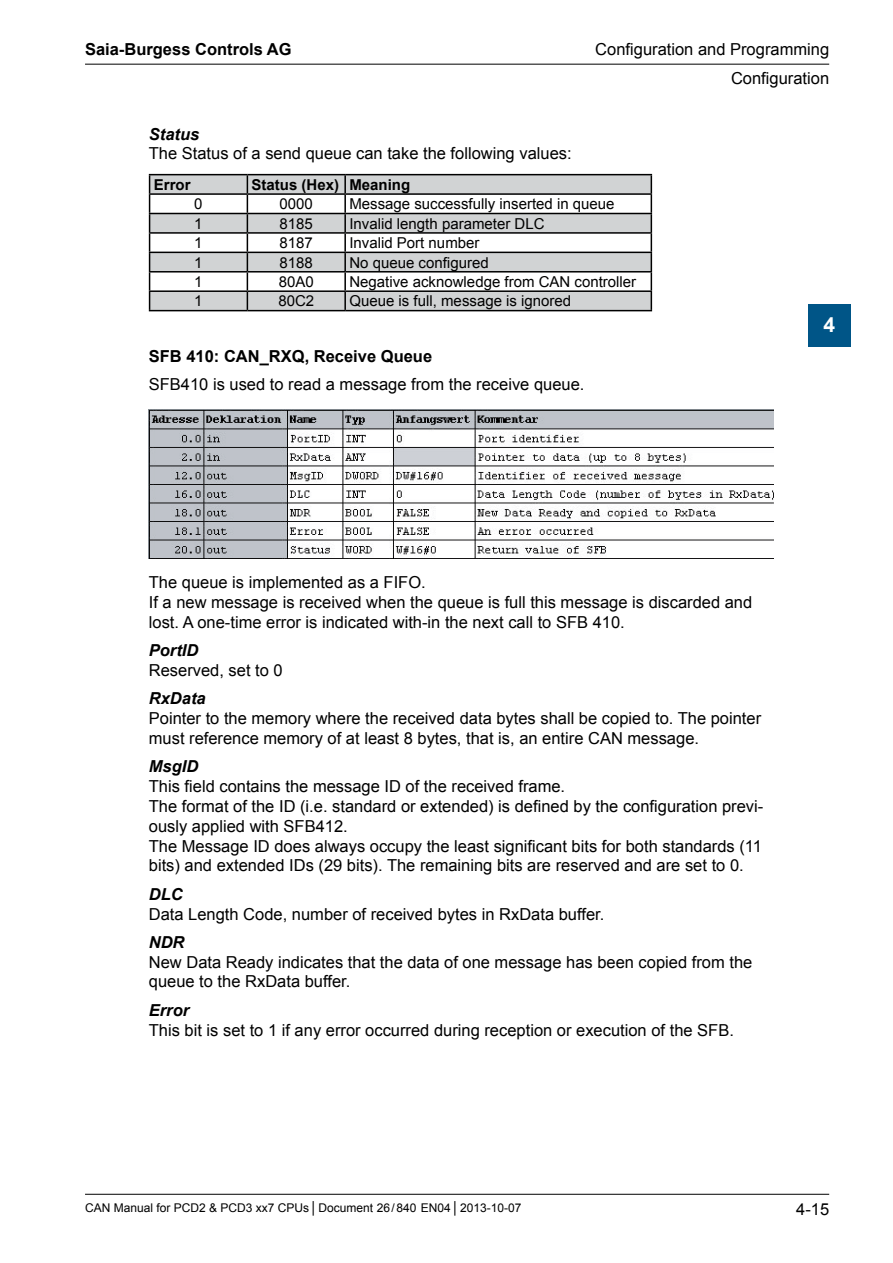
<style>
.page{position:relative;width:893px;height:1263px;background:#fff}
.page>*{position:absolute;margin:0;border:0;box-sizing:border-box;transform-origin:0 0}
.t1{font:700 21px "Arial";color:#fff}
.Fliesstext{font:16.5px/19.8px "Arial";color:#000}
.Fliesstext-2{font:700 16.5px "Arial";color:#000}
.Fliesstext-3{font:15px "Arial";color:#000}
.Fliesstext-4{font:700 15px "Arial";color:#000}
.t2{font:12px "Arial";color:#000}
.s1{font-weight:700;font-style:italic}
</style>
<div class="page">
<hr style="left:85px;top:64px;width:744px;height:1px;background:#000">
<hr style="left:85px;top:1194px;width:744px;height:1px;background:#000">
<div style="left:808px;top:304px;width:42px;height:43px;background:#005587"></div>
<svg style="left:150px;top:175px;width:501px;height:135px;fill:#d1d3d4"></svg>
<hr style="left:149px;top:174px;width:98px;height:1px;background:#000">
<hr style="left:247px;top:174px;width:98px;height:1px;background:#000">
<hr style="left:345px;top:174px;width:307px;height:1px;background:#000">
<hr style="left:149px;top:193px;width:98px;height:2px;background:#000">
<hr style="left:247px;top:193px;width:98px;height:2px;background:#000">
<hr style="left:345px;top:193px;width:307px;height:2px;background:#000">
<hr style="left:149px;top:213px;width:98px;height:1px;background:#000">
<hr style="left:247px;top:213px;width:98px;height:1px;background:#000">
<hr style="left:345px;top:213px;width:307px;height:1px;background:#000">
<hr style="left:149px;top:232px;width:98px;height:2px;background:#000">
<hr style="left:247px;top:232px;width:98px;height:2px;background:#000">
<hr style="left:345px;top:232px;width:307px;height:2px;background:#000">
<hr style="left:149px;top:252px;width:98px;height:1px;background:#000">
<hr style="left:247px;top:252px;width:98px;height:1px;background:#000">
<hr style="left:345px;top:252px;width:307px;height:1px;background:#000">
<hr style="left:149px;top:271px;width:98px;height:1px;background:#000">
<hr style="left:247px;top:271px;width:98px;height:1px;background:#000">
<hr style="left:345px;top:271px;width:307px;height:1px;background:#000">
<hr style="left:149px;top:290px;width:98px;height:2px;background:#000">
<svg style="left:149px;top:175px;width:1px;height:135px"></svg>
<hr style="left:247px;top:290px;width:98px;height:2px;background:#000">
<svg style="left:247px;top:175px;width:1px;height:135px"></svg>
<hr style="left:345px;top:290px;width:307px;height:2px;background:#000">
<svg style="left:344px;top:175px;width:2px;height:135px"></svg>
<svg style="left:651px;top:175px;width:1px;height:135px"></svg>
<hr style="left:149px;top:310px;width:98px;height:1px;background:#000">
<hr style="left:247px;top:310px;width:98px;height:1px;background:#000">
<hr style="left:345px;top:310px;width:307px;height:1px;background:#000">
<img style="left:149px;top:409px;width:625px;height:149px">
<p class="Fliesstext-2" style="left:85px;top:38px;width:208px">Saia-Burgess Controls AG</p>
<p class="Fliesstext" style="left:595px;top:34px;width:235px;line-height:29.7px;text-align:right">Configuration and Programming<br>Configuration</p>
<p class="Fliesstext" style="left:149px;top:124px;width:424px"><span class="s1">Status<br></span>The Status of a send queue can take the following values:</p>
<p class="Fliesstext-4" style="left:154px;top:175px;width:38px">Error</p>
<p class="Fliesstext-4" style="left:252px;top:175px;width:89px">Status (Hex)</p>
<p class="Fliesstext-4" style="left:349px;top:175px;width:62px">Meaning</p>
<p class="Fliesstext-3" style="left:194px;top:194px;width:10px">0</p>
<p class="Fliesstext-3" style="left:280px;top:194px;width:35px">0000</p>
<p class="Fliesstext-3" style="left:349px;top:194px;width:267px">Message successfully inserted in queue</p>
<p class="Fliesstext-3" style="left:194px;top:214px;width:10px">1</p>
<p class="Fliesstext-3" style="left:280px;top:214px;width:35px">8185</p>
<p class="Fliesstext-3" style="left:349px;top:214px;width:197px">Invalid length parameter DLC</p>
<p class="Fliesstext-3" style="left:194px;top:233px;width:10px">1</p>
<p class="Fliesstext-3" style="left:280px;top:233px;width:35px">8187</p>
<p class="Fliesstext-3" style="left:349px;top:233px;width:132px">Invalid Port number</p>
<p class="Fliesstext-3" style="left:194px;top:252px;width:10px">1</p>
<p class="Fliesstext-3" style="left:280px;top:252px;width:35px">8188</p>
<p class="Fliesstext-3" style="left:349px;top:252px;width:141px">No queue configured</p>
<p class="Fliesstext-3" style="left:194px;top:272px;width:10px">1</p>
<p class="Fliesstext-3" style="left:279px;top:272px;width:37px">80A0</p>
<p class="Fliesstext-3" style="left:349px;top:272px;width:288px">Negative acknowledge from CAN controller</p>
<p class="Fliesstext-3" style="left:194px;top:291px;width:10px">1</p>
<p class="Fliesstext-3" style="left:278px;top:291px;width:37px">80C2</p>
<p class="Fliesstext-3" style="left:349px;top:291px;width:223px">Queue is full, message is ignored</p>
<p class="Fliesstext-2" style="left:149px;top:345px;width:285px">SFB 410: CAN_RXQ, Receive Queue</p>
<p class="Fliesstext" style="left:149px;top:375px;width:437px">SFB410 is used to read a message from the receive queue.</p>
<p class="t1" style="left:823px;top:311px;width:13px">4</p>
<p class="Fliesstext" style="left:149px;top:573px;width:605px">The queue is implemented as a FIFO.<br>If a new message is received when the queue is full this message is discarded and lost. A one-time error is indicated with-in the next call to SFB 410.</p>
<p class="Fliesstext" style="left:149px;top:641px;width:135px"><span class="s1">PortID<br></span>Reserved, set to 0</p>
<p class="Fliesstext" style="left:149px;top:689px;width:614px"><span class="s1">RxData<br></span>Pointer to the memory where the received data bytes shall be copied to. The pointer must reference memory of at least 8 bytes, that is, an entire CAN message.</p>
<p class="Fliesstext" style="left:149px;top:757px;width:616px"><span class="s1">MsgID<br></span>This field contains the message ID of the received frame.<br>The format of the ID (i.e. standard or extended) is defined by the configuration previ&shy;ously applied with SFB412.<br>The Message ID does always occupy the least significant bits for both standards (11 bits) and extended IDs (29 bits). The remaining bits are reserved and are set to 0.</p>
<p class="Fliesstext" style="left:149px;top:884px;width:457px"><span class="s1">DLC<br></span>Data Length Code, number of received bytes in RxData buffer.</p>
<p class="Fliesstext" style="left:149px;top:932px;width:605px"><span class="s1">NDR<br></span>New Data Ready indicates that the data of one message has been copied from the queue to the RxData buffer.</p>
<p class="Fliesstext" style="left:149px;top:1000px;width:587px"><span class="s1">Error<br></span>This bit is set to 1 if any error occurred during reception or execution of the SFB.</p>
<p class="t2" style="left:85px;top:1200px;width:438px">CAN Manual for PCD2 &amp; PCD3 xx7 CPUs │Document 26/840 EN04 │ 2013-10-07</p>
<p class="Fliesstext" style="left:796px;top:1200px;width:35px">4-15</p>
</div>
